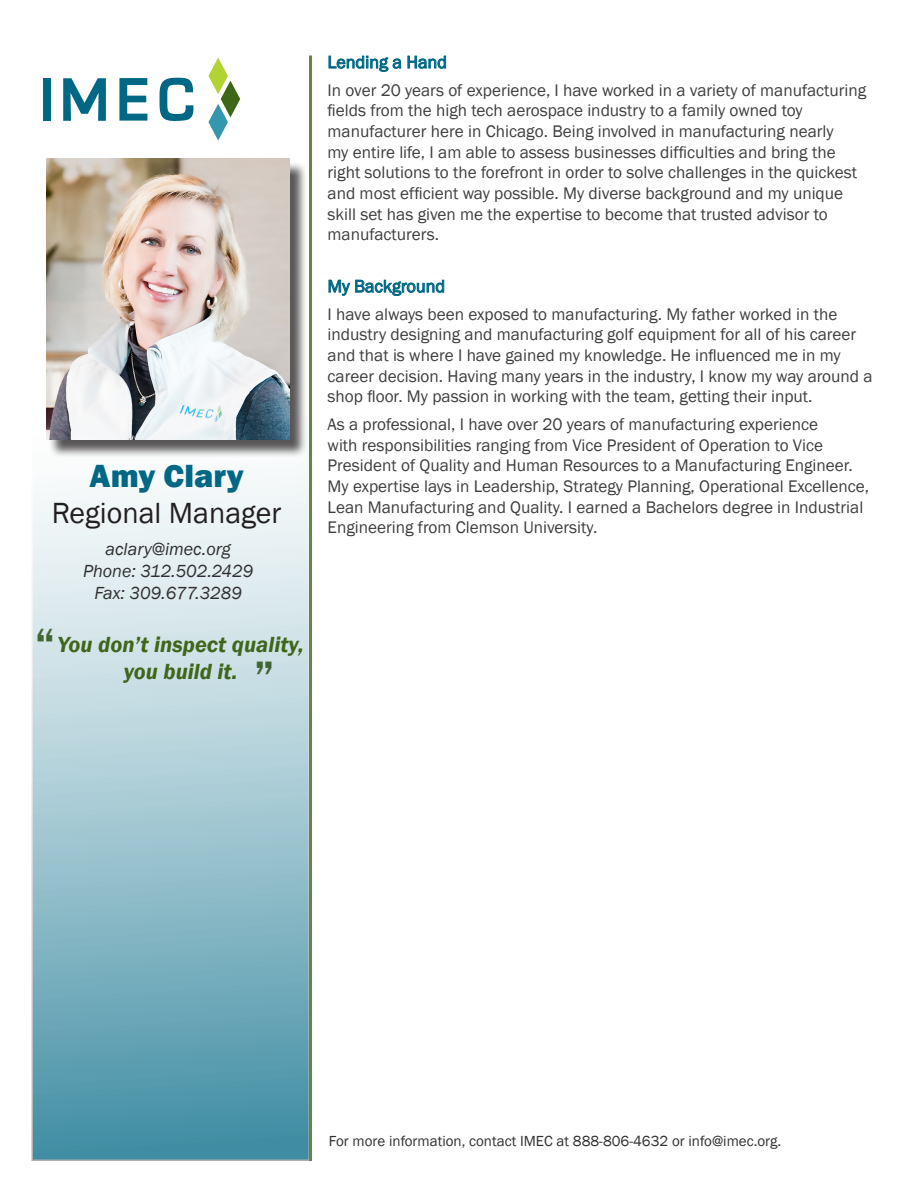
<style>
.page{position:relative;width:918px;height:1188px;background:#fff}
.page>*{position:absolute;margin:0;border:0;box-sizing:border-box;transform-origin:0 0}
.t1{font:600 45px "Franklin Gothic";color:#416731}
.t2{font:800 33px "Franklin Gothic";color:#006884}
.t3{font:30px "Franklin Gothic";color:#231f20}
.t4{font:italic 600 22.5px/27px "Franklin Gothic";color:#3f6619;text-align:center}
.t5{font:italic 18px/21.6px "Franklin Gothic";color:#312f30;text-align:center}
.body_copy{font:18px "Franklin Gothic";color:#006885}
.body_copy-2{font:17.25px/20.7px "Franklin Gothic";color:#3e3e3f}
.body_copy-3{font:15px "Franklin Gothic";color:#312f30}
</style>
<div class="page">
<svg style="left:32px;top:55px;width:278px;height:1106px"></svg>
<hr style="left:309px;top:56px;width:3px;height:1105px;background:#658547">
<svg style="left:328px;top:55px;width:118px;height:17px"></svg>
<svg style="left:328px;top:279px;width:117px;height:17px"></svg>
<svg style="left:208px;top:58px;width:32px;height:83px"></svg>
<div style="left:43px;top:78px;width:8px;height:43px;background:#006884"></div>
<svg style="left:119px;top:78px;width:28px;height:43px"></svg>
<svg style="left:160px;top:78px;width:34px;height:44px"></svg>
<svg style="left:63px;top:78px;width:43px;height:43px"></svg>
<div style="left:49px;top:161px;width:259px;height:297px;background:#231f20;opacity:.75"></div>
<img style="left:46px;top:159px;width:243px;height:280px">
<p class="t2" style="left:90px;top:454px;width:155px">Amy Clary</p>
<p class="t3" style="left:52px;top:494px;width:231px">Regional Manager</p>
<p class="t5" style="left:83px;top:539px;width:172px">aclary@imec.org<br>Phone: 312.502.2429<br>Fax: 309.677.3289</p>
<p class="t4" style="left:58px;top:631px;width:248px">You don’t inspect quality, you build it.</p>
<p class="t1" style="left:35px;top:616px;width:21px">“</p>
<p class="t1" style="left:274px;top:686px;width:21px;rotate:-180deg">“</p>
<p class="body_copy" style="left:328px;top:51px;width:121px">Lending a Hand</p>
<p class="body_copy-2" style="left:328px;top:80px;width:540px">In over 20 years of experience, I have worked in a variety of manufacturing fields from the high tech aerospace industry to a family owned toy manufacturer here in Chicago. Being involved in manufacturing nearly<br>my entire life, I am able to assess businesses difficulties and bring the right solutions to the forefront in order to solve challenges in the quickest and most efficient way possible. My diverse background and my unique skill set has given me the expertise to become that trusted advisor to manufacturers.</p>
<p class="body_copy" style="left:328px;top:275px;width:119px">My Background</p>
<p class="body_copy-2" style="left:328px;top:304px;width:547px">I have always been exposed to manufacturing. My father worked in the industry designing and manufacturing golf equipment for all of his career and that is where I have gained my knowledge. He influenced me in my career decision. Having many years in the industry, I know my way around a shop floor. My passion in working with the team, getting their input.</p>
<p class="body_copy-2" style="left:328px;top:414px;width:543px">As a professional, I have over 20 years of manufacturing experience<br>with responsibilities ranging from Vice President of Operation to Vice President of Quality and Human Resources to a Manufacturing Engineer.<br>My expertise lays in Leadership, Strategy Planning, Operational Excellence, Lean Manufacturing and Quality. I earned a Bachelors degree in Industrial Engineering from Clemson University.</p>
<p class="body_copy-3" style="left:329px;top:1132px;width:454px">For more information, contact IMEC at 888-806-4632 or info@imec.org.</p>
</div>
